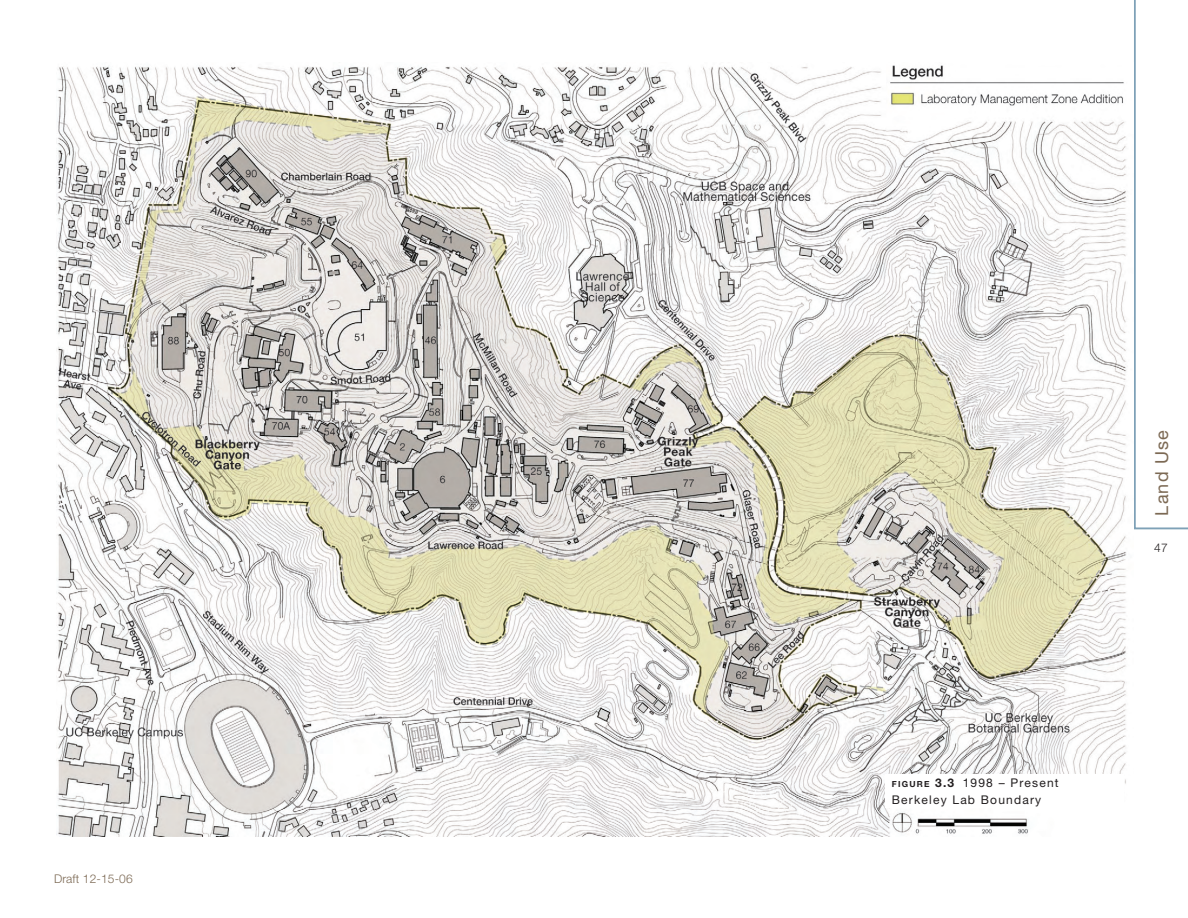
<style>
.page{position:relative;width:1188px;height:918px;background:#fff}
.page>*{position:absolute;margin:0;border:0;box-sizing:border-box;transform-origin:0 0}
.t1{font:18px "Helvetica Neue";color:#7c6954}
._9_Caption{font:12px/16.5px "Helvetica Neue";color:#231f20}
.t2{font:300 12px "Helvetica Neue";letter-spacing:.01em;color:#7c6954}
.t3{font:300 12px "Helvetica Neue";color:#231f20}
.s1{font-weight:700;font-size:8.4px}
.s2{font-weight:700}
</style>
<div class="page">
<svg style="left:1134px;top:0;width:54px;height:529px"></svg>
<img style="left:56px;top:65px;width:1070px;height:772px">
<div style="left:885px;top:774px;width:239px;height:33px;background:#fff"></div>
<p class="t2" style="left:54px;top:872px;width:80px">Draft 1 2-1 5-06</p>
<p class="_9_Caption" style="left:892px;top:774px;width:168px"><span class="s1">FIGURE</span> <span class="s2">3.3</span> 1998 – Present<br>Berkeley Lab Boundary</p>
<p class="t1" style="left:1151px;top:516px;width:87px;rotate:-90deg">Land Use</p>
<p class="t3" style="left:1154px;top:541px;width:8px">47</p>
</div>
